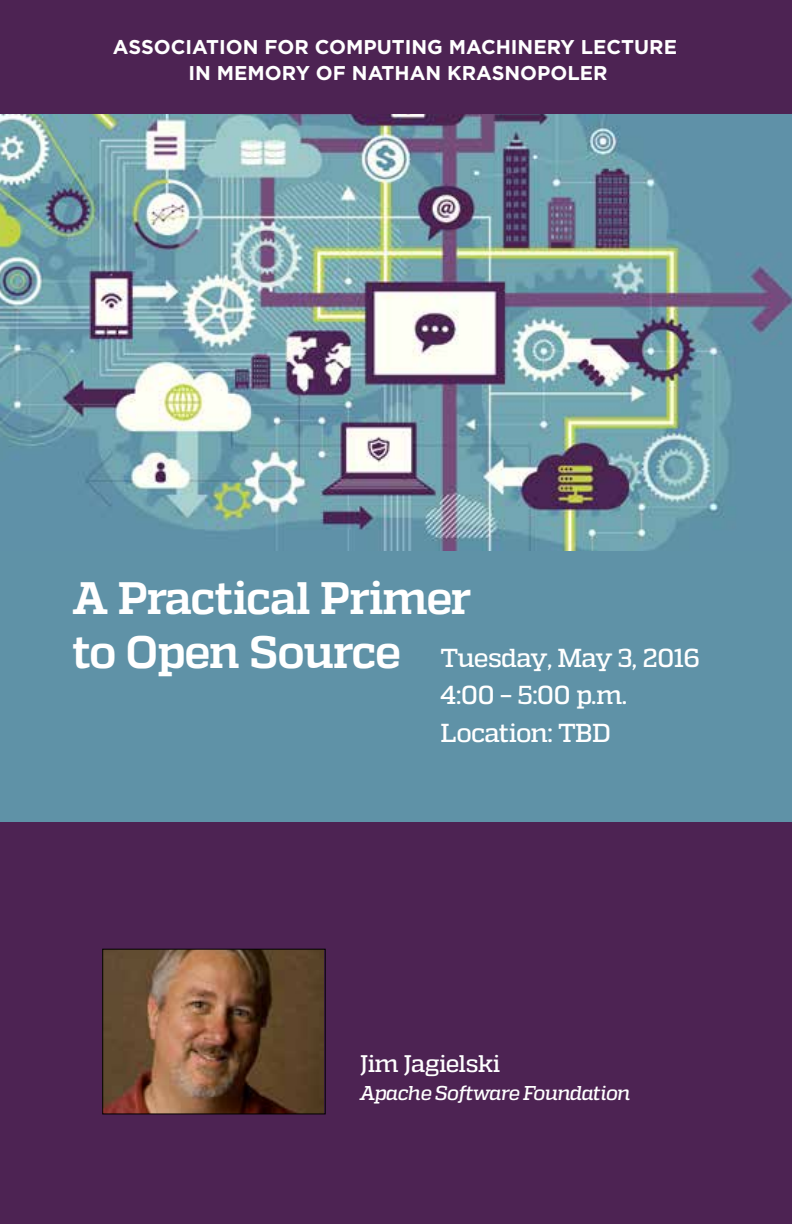
<style>
.page{position:relative;width:792px;height:1224px;background:#fff}
.page>*{position:absolute;margin:0;border:0;box-sizing:border-box;transform-origin:0 0}
.t1{font:700 45.4px/54.6px "Quadon";letter-spacing:-.03em;color:#fff}
.t2{font:500 26px/37.6px "Quadon";letter-spacing:-.03em;color:#fff}
.t3{font:500 24px "Quadon";letter-spacing:-.03em;color:#fff}
.t4{font:700 20px/26px "Gotham";color:#fff;text-align:center}
.t5{font:italic 500 20px "Quadon";letter-spacing:-.035em;color:#fff}
</style>
<div class="page">
<img style="left:0;top:114px;width:792px;height:438px">
<div style="left:0;top:552px;width:792px;height:276px;background:#5f92a7"></div>
<div style="left:0;top:0;width:792px;height:114px;background:#4d2353"></div>
<div style="left:0;top:822px;width:792px;height:402px;background:#4d2353"></div>
<img style="left:104px;top:951px;width:219px;height:161px">
<div style="left:102px;top:949px;width:223px;height:165px;border:1px solid #000"></div>
<p class="t4" style="left:113px;top:33px;width:566px">ASSOCIATION FOR COMPUTING MACHINERY LECTURE<br>IN MEMORY OF NATHAN KRASNOPOLER</p>
<h1 class="t1" style="left:72px;top:571px;width:401px">A Practical Primer to Open Source</h1>
<h2 class="t2" style="left:441px;top:639px;width:260px">Tuesday, May 3, 2016<br>4:00 – 5:00 p.m.<br>Location: TBD</h2>
<p class="t3" style="left:360px;top:1050px;width:142px">Jim Jagielski</p>
<p class="t5" style="left:360px;top:1082px;width:272px">Apache Software Foundation</p>
</div>
